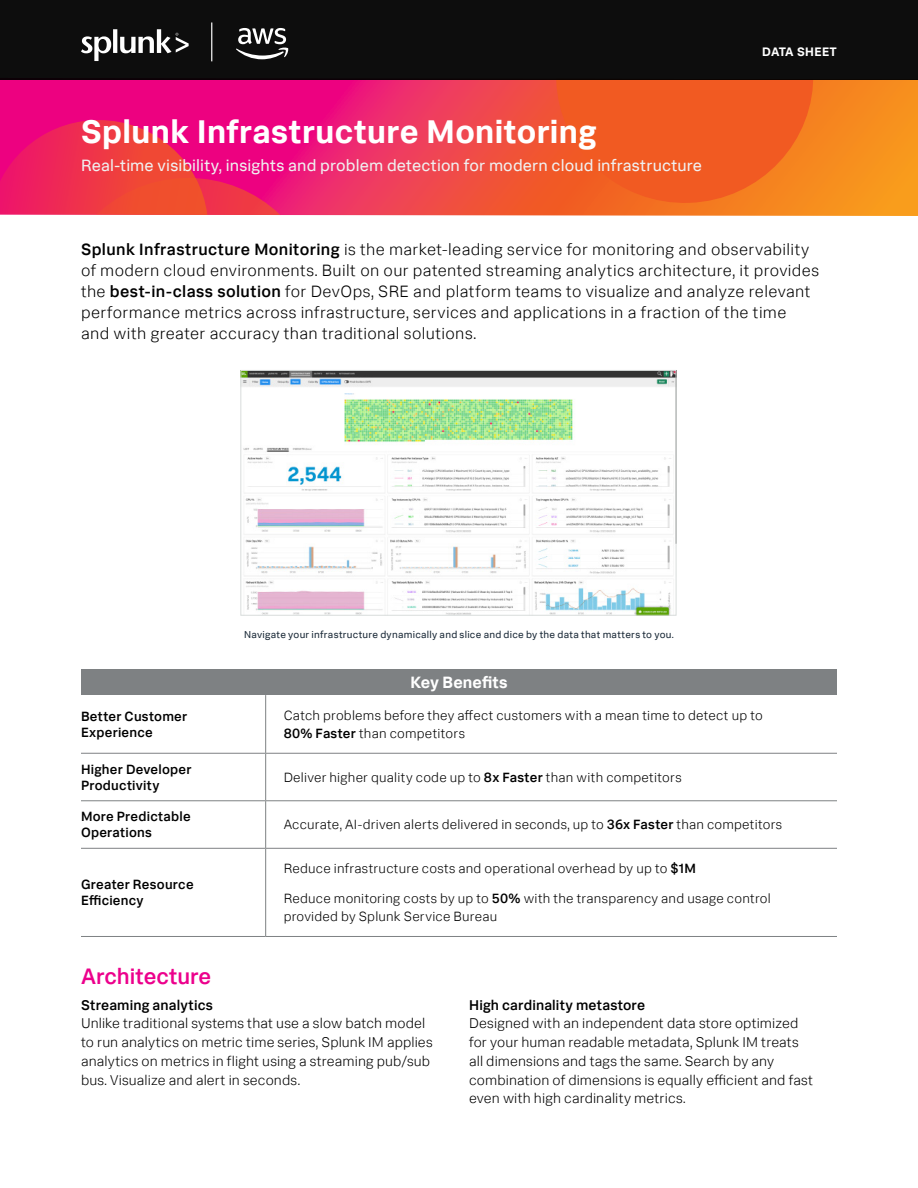
<style>
.page{position:relative;width:918px;height:1188px;background:#fff}
.page>*{position:absolute;margin:0;border:0;box-sizing:border-box;transform-origin:0 0}
.Document_Title{font:700 33px "Splunk Data Sans Pro";letter-spacing:.01em;color:#fff}
.Body_Title{font:500 22.5px "Splunk Data Sans Pro";letter-spacing:-.005em;color:#ec008c}
.Intro_Abstract_Text{font:300 16.5px/21px "Splunk Data Sans Pro";letter-spacing:.02em;color:#000}
.Body_Abstract_Title{font:16.5px "Splunk Data Sans Pro";letter-spacing:.01em;color:#f0f0f0}
.Bold_Body_Copy_Under{font:700 16.5px "Splunk Data Sans Pro";letter-spacing:.005em;color:#fff}
.Body_Title-2{font:300 14.25px/18.8px "Splunk Data Sans Pro";letter-spacing:.01em;color:#000}
.Body_Copy{font:300 13.5px/18px "Splunk Data Sans Pro";letter-spacing:.015em;color:#000}
.Bold_Body_Copy_Under-2{font:500 13.5px/15.8px "Splunk Data Sans Pro";letter-spacing:.015em;color:#000}
.t1{font:700 12.3px "Splunk Data Sans Pro";letter-spacing:.025em;color:#fff}
.Bold_Body_Copy_Under-3{font:10.2px "Splunk Data Sans Pro";letter-spacing:.025em;color:#1c2b39}
.s1{font-weight:500}
</style>
<div class="page">
<svg style="left:0;top:80px;width:918px;height:136px;background:#f0474f"></svg>
<svg style="left:554px;top:80px;width:262px;height:125px;background:#f15f22"></svg>
<svg style="left:0;top:120px;width:320px;height:96px;background:#ee2460"></svg>
<div style="left:0;top:0;width:918px;height:80px;background:#0d0d0d"></div>
<svg style="left:81px;top:29px;width:108px;height:32px"></svg>
<hr style="left:211px;top:22px;width:1px;height:39px;background:#fff">
<svg style="left:236px;top:28px;width:53px;height:31px"></svg>
<div style="left:81px;top:670px;width:756px;height:25px;background:#7e8183"></div>
<hr style="left:265px;top:695px;width:1px;height:58px;background:#7e8183">
<hr style="left:81px;top:753px;width:185px;height:1px;background:#7e8183">
<hr style="left:266px;top:753px;width:571px;height:1px;background:#7e8183">
<hr style="left:265px;top:754px;width:1px;height:46px;background:#7e8183">
<hr style="left:81px;top:800px;width:185px;height:1px;background:#7e8183">
<hr style="left:266px;top:800px;width:571px;height:1px;background:#7e8183">
<hr style="left:265px;top:801px;width:1px;height:47px;background:#7e8183">
<hr style="left:81px;top:848px;width:185px;height:1px;background:#7e8183">
<hr style="left:266px;top:848px;width:571px;height:1px;background:#7e8183">
<hr style="left:265px;top:849px;width:1px;height:87px;background:#7e8183">
<hr style="left:81px;top:936px;width:185px;height:1px;background:#7e8183">
<hr style="left:266px;top:936px;width:571px;height:1px;background:#7e8183">
<img style="left:242px;top:372px;width:432px;height:242px">
<div style="left:240px;top:370px;width:436px;height:246px;border:1px solid #d8dcdb"></div>
<p class="Document_Title" style="left:81px;top:112px;width:517px">Splunk Infrastructure Monitoring</p>
<p class="Body_Abstract_Title" style="left:81px;top:156px;width:623px">Real-time visibility, insights and problem detection for modern cloud infrastructure</p>
<p class="t1" style="left:762px;top:44px;width:76px">DATA SHEET</p>
<p class="Intro_Abstract_Text" style="left:81px;top:238px;width:740px"><span class="s1">Splunk Infrastructure Monitoring</span> is the market-leading service for monitoring and observability of modern cloud environments. Built on our patented streaming analytics architecture, it provides the <span class="s1">best-in-class solution</span> for DevOps, SRE and platform teams to visualize and analyze relevant performance metrics across infrastructure, services and applications in a fraction of the time<br>and with greater accuracy than traditional solutions.</p>
<p class="Bold_Body_Copy_Under-3" style="left:244px;top:628px;width:431px">Navigate your infrastructure dynamically and slice and dice by the data that matters to you.</p>
<p class="Bold_Body_Copy_Under" style="left:410px;top:672px;width:99px">Key Benefits</p>
<p class="Bold_Body_Copy_Under-2" style="left:81px;top:708px;width:108px">Better Customer<br>Experience</p>
<p class="Body_Copy" style="left:284px;top:706px;width:481px">Catch problems before they affect customers with a mean time to detect up to<br><span class="s1">80% Faster</span> than competitors</p>
<p class="Bold_Body_Copy_Under-2" style="left:81px;top:761px;width:112px">Higher Developer<br>Productivity</p>
<p class="Body_Copy" style="left:284px;top:768px;width:399px">Deliver higher quality code up to <span class="s1">8x Faster</span> than with competitors</p>
<p class="Bold_Body_Copy_Under-2" style="left:81px;top:809px;width:111px">More Predictable<br>Operations</p>
<p class="Body_Copy" style="left:284px;top:816px;width:500px">Accurate, AI-driven alerts delivered in seconds, up to <span class="s1">36x Faster</span> than competitors</p>
<p class="Bold_Body_Copy_Under-2" style="left:81px;top:877px;width:114px">Greater Resource<br>Efficiency</p>
<p class="Body_Copy" style="left:284px;top:859px;width:414px">Reduce infrastructure costs and operational overhead by up to <span class="s1">$1M</span></p>
<p class="Body_Copy" style="left:284px;top:889px;width:489px">Reduce monitoring costs by up to <span class="s1">50%</span> with the transparency and usage control provided by Splunk Service Bureau</p>
<p class="Body_Title" style="left:81px;top:963px;width:132px">Architecture</p>
<p class="Body_Title-2" style="left:81px;top:995px;width:353px"><span class="s1">Streaming analytics<br></span>Unlike traditional systems that use a slow batch model to run analytics on metric time series, Splunk IM applies analytics on metrics in flight using a streaming pub/sub bus. Visualize and alert in seconds.</p>
<p class="Body_Title-2" style="left:469px;top:995px;width:346px"><span class="s1">High cardinality metastore<br></span>Designed with an independent data store optimized for your human readable metadata, Splunk IM treats all dimensions and tags the same. Search by any combination of dimensions is equally efficient and fast even with high cardinality metrics.</p>
</div>
